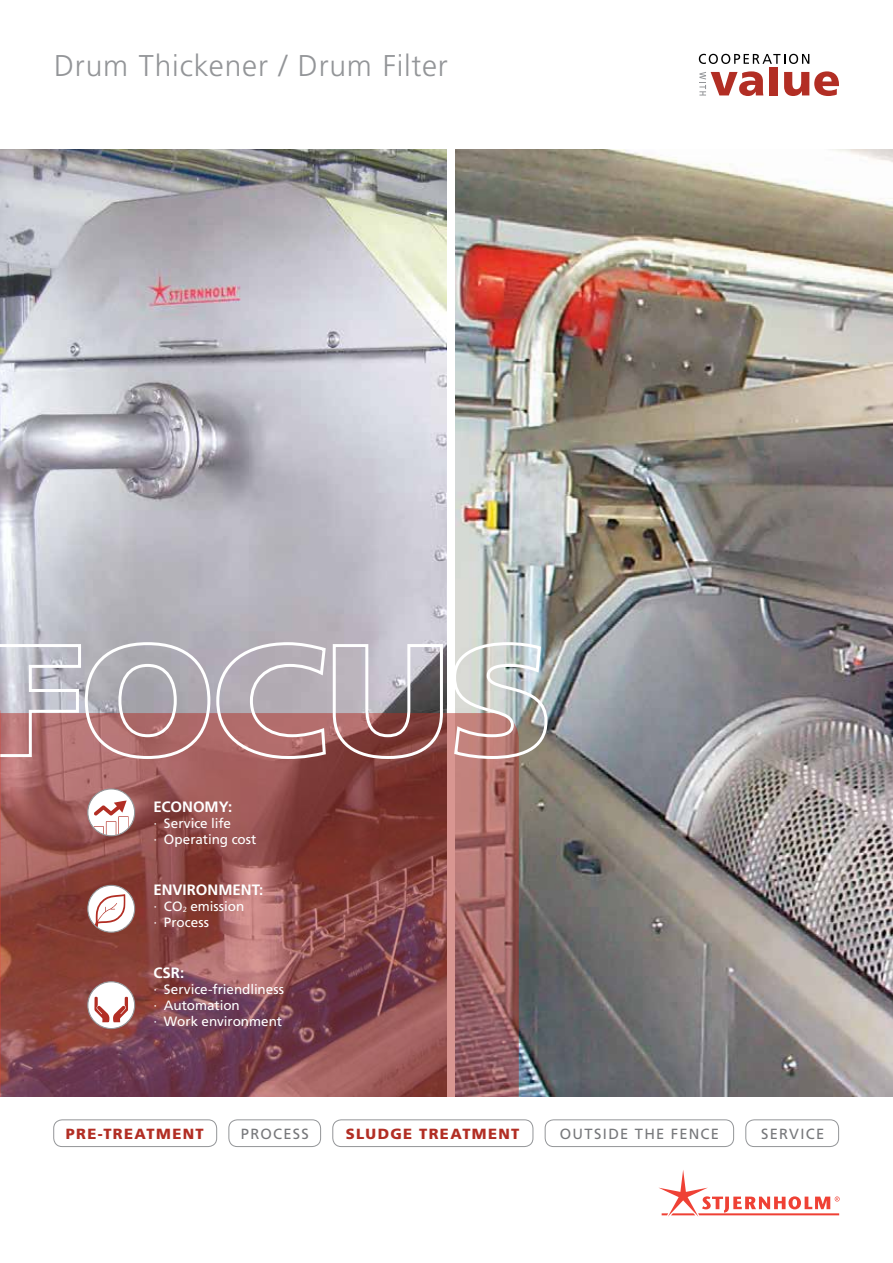
<style>
.page{position:relative;width:893px;height:1263px;background:#fff}
.page>*{position:absolute;margin:0;border:0;box-sizing:border-box;transform-origin:0 0}
.t1{font:300 30px "Frutiger";letter-spacing:.025em;color:#939598}
.t2{font:700 15px "Frutiger";color:#fff}
.t3{font:14.7px "Frutiger";letter-spacing:.085em;color:#77787b}
.t4{font:900 14.7px "Frutiger";letter-spacing:.09em;color:#b22e24}
.t5{font:13.5px/16.2px "Frutiger";letter-spacing:-.005em;color:#fff}
</style>
<div class="page">
<img style="left:0;top:149px;width:446px;height:564px">
<img style="left:455px;top:149px;width:438px;height:948px">
<svg style="left:0;top:713px;width:519px;height:384px;background:#8f4f50"></svg>
<div style="left:88px;top:789px;width:47px;height:47px;background:#fff;border-radius:50%"></div>
<svg style="left:93px;top:800px;width:36px;height:36px"></svg>
<div style="left:87px;top:788px;width:48px;height:48px;border:1px solid #939598;border-radius:50%"></div>
<div style="left:88px;top:885px;width:47px;height:47px;background:#fff;border-radius:50%"></div>
<svg style="left:95px;top:894px;width:31px;height:33px"></svg>
<div style="left:87px;top:885px;width:48px;height:48px;border:1px solid #939598;border-radius:50%"></div>
<div style="left:88px;top:982px;width:47px;height:46px;background:#fff;border-radius:50%"></div>
<svg style="left:94px;top:996px;width:34px;height:26px"></svg>
<div style="left:87px;top:981px;width:48px;height:48px;border:1px solid #939598;border-radius:50%"></div>
<svg style="left:0;top:641px;width:444px;height:119px;background:#b59b9f"></svg>
<img style="left:452px;top:641px;width:97px;height:119px">
<div style="left:769px;top:67px;width:9px;height:28px;background:#b22e24"></div>
<svg style="left:784px;top:71px;width:55px;height:25px"></svg>
<svg style="left:699px;top:54px;width:110px;height:10px"></svg>
<svg style="left:699px;top:71px;width:64px;height:25px"></svg>
<svg style="left:659px;top:1170px;width:181px;height:47px"></svg>
<div style="left:53px;top:1119px;width:164px;height:28px;border:1px solid #939598;border-radius:9px"></div>
<div style="left:228px;top:1119px;width:93px;height:28px;border:1px solid #939598;border-radius:9px"></div>
<div style="left:332px;top:1119px;width:201px;height:28px;border:1px solid #939598;border-radius:9px"></div>
<div style="left:545px;top:1119px;width:189px;height:28px;border:1px solid #939598;border-radius:9px"></div>
<div style="left:745px;top:1119px;width:94px;height:28px;border:1px solid #939598;border-radius:9px"></div>
<h1 class="t1" style="left:54px;top:48px;width:395px">Drum Thickener / Drum Filter</h1>
<p class="t2" style="left:153px;top:798px;width:80px">ECONOMY:</p>
<p class="t5" style="left:153px;top:815px;width:105px">· Service life<br>· Operating cost</p>
<p class="t2" style="left:153px;top:881px;width:111px">ENVIRONMENT:</p>
<p class="t5" style="left:153px;top:898px;width:92px">· CO<sub>2</sub> emission · Process</p>
<p class="t2" style="left:153px;top:963px;width:32px">CSR:</p>
<p class="t5" style="left:153px;top:981px;width:132px">· Service-friendliness · Automation<br>· Work environment</p>
<p class="t4" style="left:66px;top:1125px;width:139px">PRE-TREATMENT</p>
<p class="t3" style="left:241px;top:1125px;width:69px">PROCESS</p>
<p class="t4" style="left:346px;top:1125px;width:175px">SLUDGE TREATMENT</p>
<p class="t3" style="left:560px;top:1125px;width:161px">OUTSIDE THE FENCE</p>
<p class="t3" style="left:761px;top:1125px;width:65px">SERVICE</p>
</div>
